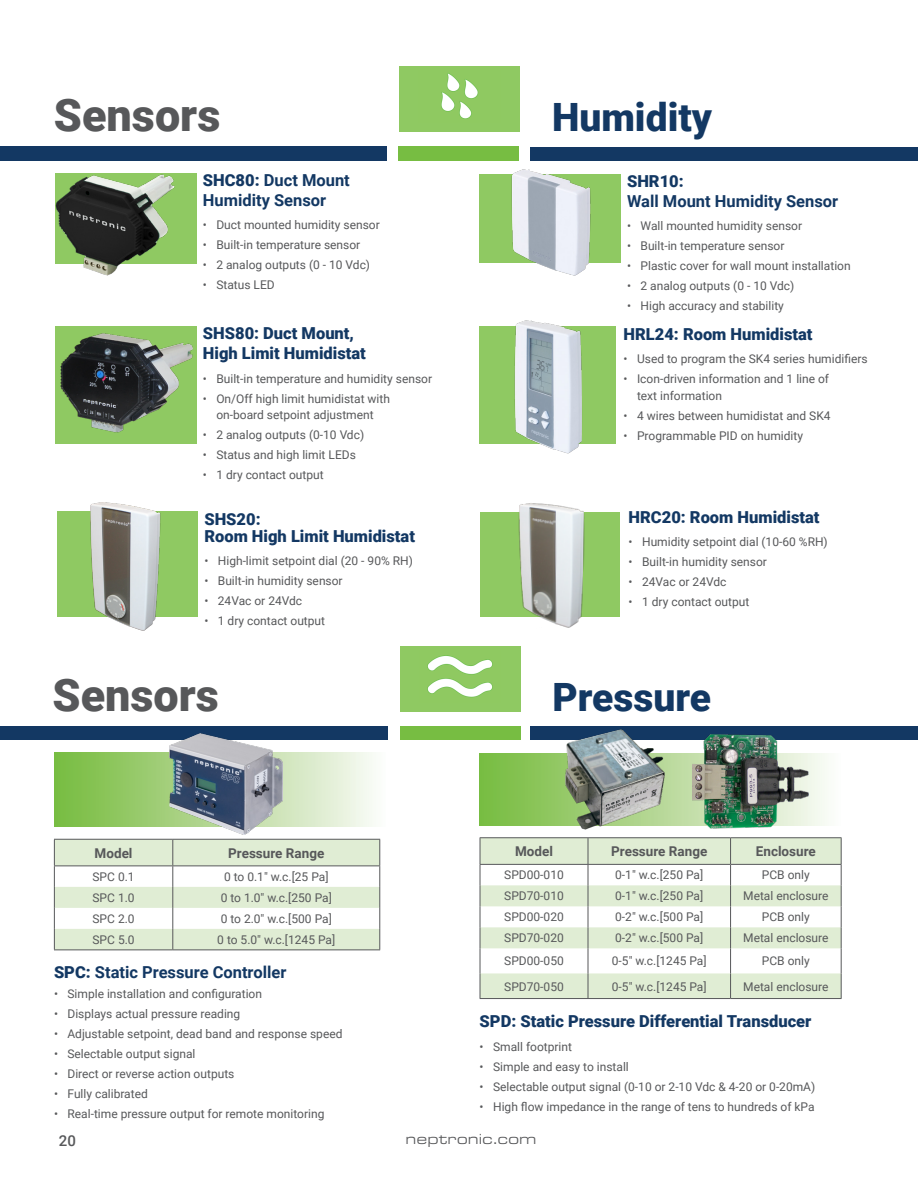
<style>
.page{position:relative;width:918px;height:1188px;background:#fff}
.page>*{position:absolute;margin:0;border:0;box-sizing:border-box;transform-origin:0 0}
.t1{font:900 45px "Roboto";color:#57585a}
.t2{font:900 39px "Roboto";color:#133863}
.t3{font:900 16.5px "Roboto";color:#133863}
.t4{font:700 16.5px "Roboto";color:#133863}
.t5{font:15px "Eurostile Ext";color:#57585a}
.t6{font:500 15px "Roboto";color:#57585a}
.t7{font:700 13.5px "Roboto";color:#57585a}
.t8{font:12px/16.5px "Roboto";color:#57585a}
.s1{font-weight:900}
</style>
<div class="page">
<div style="left:0;top:147px;width:387px;height:14px;background:#133863"></div>
<div style="left:531px;top:147px;width:387px;height:14px;background:#133863"></div>
<div style="left:399px;top:147px;width:120px;height:14px;background:#77bd42"></div>
<hr style="left:54px;top:950px;width:119px;height:1px;background:#57585a">
<svg style="left:54px;top:839px;width:326px;height:111px"></svg>
<hr style="left:173px;top:950px;width:207px;height:1px;background:#57585a">
<hr style="left:480px;top:837px;width:108px;height:1px;background:#57585a">
<hr style="left:588px;top:837px;width:143px;height:1px;background:#57585a">
<hr style="left:731px;top:837px;width:111px;height:1px;background:#57585a">
<svg style="left:480px;top:838px;width:362px;height:161px"></svg>
<hr style="left:731px;top:998px;width:111px;height:1px;background:#57585a">
<div style="left:400px;top:646px;width:120px;height:66px;background:#8fc962"></div>
<img style="left:427px;top:655px;width:66px;height:43px">
<div style="left:399px;top:66px;width:120px;height:66px;background:#8fc962"></div>
<img style="left:441px;top:73px;width:37px;height:46px">
<div style="left:55px;top:173px;width:142px;height:90px;background:#8fc962"></div>
<img style="left:55px;top:174px;width:127px;height:102px">
<div style="left:480px;top:174px;width:141px;height:88px;background:#8fc962"></div>
<img style="left:483px;top:160px;width:132px;height:116px">
<div style="left:480px;top:512px;width:140px;height:104px;background:#8fc962"></div>
<img style="left:509px;top:503px;width:90px;height:125px">
<div style="left:57px;top:511px;width:141px;height:106px;background:#8fc962"></div>
<img style="left:90px;top:502px;width:71px;height:129px">
<div style="left:479px;top:326px;width:137px;height:118px;background:#8fc962"></div>
<img style="left:514px;top:320px;width:68px;height:134px">
<img style="left:55px;top:326px;width:140px;height:118px">
<div style="left:531px;top:727px;width:387px;height:13px;background:#133863"></div>
<div style="left:0;top:727px;width:388px;height:13px;background:#133863"></div>
<div style="left:401px;top:727px;width:120px;height:13px;background:#77bd42"></div>
<svg style="left:54px;top:752px;width:319px;height:75px"></svg>
<svg style="left:480px;top:753px;width:347px;height:72px"></svg>
<img style="left:169px;top:734px;width:113px;height:101px">
<img style="left:693px;top:726px;width:120px;height:103px">
<img style="left:549px;top:726px;width:129px;height:104px">
<p class="t1" style="left:54px;top:84px;width:168px">Sensors</p>
<p class="t2" style="left:552px;top:90px;width:161px">Humidity</p>
<p class="t4" style="left:203px;top:168px;width:149px"><span class="s1">SHC80:</span> Duct Mount</p>
<p class="t4" style="left:203px;top:188px;width:125px">Humidity Sensor</p>
<p class="t8" style="left:203px;top:216px;width:178px">• Duct mounted humidity sensor</p>
<p class="t8" style="left:203px;top:236px;width:159px">• Built-in temperature sensor</p>
<p class="t8" style="left:203px;top:256px;width:169px">• 2 analog outputs (0 - 10 Vdc)</p>
<p class="t8" style="left:203px;top:276px;width:73px">• Status LED</p>
<p class="t3" style="left:627px;top:170px;width:58px">SHR10:</p>
<p class="t4" style="left:627px;top:190px;width:213px">Wall Mount Humidity Sensor</p>
<p class="t8" style="left:627px;top:217px;width:177px">• Wall mounted humidity sensor</p>
<p class="t8" style="left:627px;top:237px;width:159px">• Built-in temperature sensor</p>
<p class="t8" style="left:627px;top:257px;width:225px">• Plastic cover for wall mount installation</p>
<p class="t8" style="left:627px;top:278px;width:169px">• 2 analog outputs (0 - 10 Vdc)</p>
<p class="t8" style="left:627px;top:298px;width:158px">• High accuracy and stability</p>
<p class="t3" style="left:203px;top:322px;width:153px">SHS80: Duct Mount,</p>
<p class="t3" style="left:203px;top:342px;width:165px">High Limit Humidistat</p>
<p class="t8" style="left:203px;top:370px;width:231px">• Built-in temperature and humidity sensor</p>
<p class="t8" style="left:203px;top:390px;width:189px;text-align:center">• On/Off high limit humidistat with on-board setpoint adjustment</p>
<p class="t8" style="left:203px;top:426px;width:163px">• 2 analog outputs (0-10 Vdc)</p>
<p class="t8" style="left:203px;top:446px;width:155px">• Status and high limit LEDs</p>
<p class="t8" style="left:203px;top:466px;width:122px">• 1 dry contact output</p>
<p class="t3" style="left:204px;top:508px;width:58px">SHS20:</p>
<p class="t3" style="left:204px;top:524px;width:212px">Room High Limit Humidistat</p>
<p class="t8" style="left:204px;top:552px;width:210px">• High-limit setpoint dial (20 - 90% RH)</p>
<p class="t8" style="left:204px;top:572px;width:140px">• Built-in humidity sensor</p>
<p class="t8" style="left:204px;top:592px;width:99px">• 24Vac or 24Vdc</p>
<p class="t8" style="left:204px;top:612px;width:122px">• 1 dry contact output</p>
<p class="t3" style="left:624px;top:322px;width:191px">HRL24: Room Humidistat</p>
<p class="t8" style="left:624px;top:350px;width:246px">• Used to program the SK4 series humidifiers</p>
<p class="t8" style="left:637px;top:370px;width:194px;text-indent:-14px">• Icon-driven information and 1 line of text information</p>
<p class="t8" style="left:624px;top:407px;width:209px">• 4 wires between humidistat and SK4</p>
<p class="t8" style="left:624px;top:427px;width:181px">• Programmable PID on humidity</p>
<p class="t3" style="left:629px;top:505px;width:192px">HRC20: Room Humidistat</p>
<p class="t8" style="left:629px;top:533px;width:201px">• Humidity setpoint dial (10-60 %RH)</p>
<p class="t8" style="left:629px;top:553px;width:140px">• Built-in humidity sensor</p>
<p class="t8" style="left:629px;top:573px;width:99px">• 24Vac or 24Vdc</p>
<p class="t8" style="left:629px;top:593px;width:122px">• 1 dry contact output</p>
<p class="t1" style="left:52px;top:664px;width:168px">Sensors</p>
<p class="t2" style="left:552px;top:670px;width:160px">Pressure</p>
<p class="t7" style="left:95px;top:843px;width:39px">Model</p>
<p class="t7" style="left:228px;top:843px;width:98px">Pressure Range</p>
<p class="t8" style="left:93px;top:868px;width:44px">SPC 0.1</p>
<p class="t8" style="left:224px;top:868px;width:106px">0 to 0.1" w.c.[25 Pa]</p>
<p class="t8" style="left:93px;top:889px;width:44px">SPC 1.0</p>
<p class="t8" style="left:221px;top:889px;width:113px">0 to 1.0" w.c.[250 Pa]</p>
<p class="t8" style="left:93px;top:910px;width:44px">SPC 2.0</p>
<p class="t8" style="left:221px;top:910px;width:113px">0 to 2.0" w.c.[500 Pa]</p>
<p class="t8" style="left:93px;top:931px;width:44px">SPC 5.0</p>
<p class="t8" style="left:217px;top:931px;width:119px">0 to 5.0" w.c.[1245 Pa]</p>
<p class="t4" style="left:54px;top:960px;width:234px"><span class="s1">SPC:</span> Static Pressure Controller</p>
<p class="t8" style="left:54px;top:985px;width:210px">• Simple installation and configuration</p>
<p class="t8" style="left:54px;top:1005px;width:188px">• Displays actual pressure reading</p>
<p class="t8" style="left:54px;top:1025px;width:290px">• Adjustable setpoint, dead band and response speed</p>
<p class="t8" style="left:54px;top:1045px;width:143px">• Selectable output signal</p>
<p class="t8" style="left:54px;top:1065px;width:182px">• Direct or reverse action outputs</p>
<p class="t8" style="left:54px;top:1085px;width:95px">• Fully calibrated</p>
<p class="t8" style="left:54px;top:1105px;width:272px">• Real-time pressure output for remote monitoring</p>
<p class="t7" style="left:515px;top:842px;width:39px">Model</p>
<p class="t7" style="left:611px;top:842px;width:98px">Pressure Range</p>
<p class="t7" style="left:756px;top:842px;width:62px">Enclosure</p>
<p class="t8" style="left:504px;top:866px;width:61px">SPD00-010</p>
<p class="t8" style="left:615px;top:866px;width:90px">0-1" w.c.[250 Pa]</p>
<p class="t8" style="left:762px;top:866px;width:49px">PCB only</p>
<p class="t8" style="left:504px;top:887px;width:61px">SPD70-010</p>
<p class="t8" style="left:615px;top:887px;width:90px">0-1" w.c.[250 Pa]</p>
<p class="t8" style="left:743px;top:887px;width:87px">Metal enclosure</p>
<p class="t8" style="left:504px;top:908px;width:61px">SPD00-020</p>
<p class="t8" style="left:615px;top:908px;width:90px">0-2" w.c.[500 Pa]</p>
<p class="t8" style="left:762px;top:908px;width:49px">PCB only</p>
<p class="t8" style="left:504px;top:929px;width:61px">SPD70-020</p>
<p class="t8" style="left:615px;top:929px;width:90px">0-2" w.c.[500 Pa]</p>
<p class="t8" style="left:743px;top:929px;width:87px">Metal enclosure</p>
<p class="t8" style="left:504px;top:952px;width:61px">SPD00-050</p>
<p class="t8" style="left:612px;top:952px;width:96px">0-5" w.c.[1245 Pa]</p>
<p class="t8" style="left:762px;top:952px;width:49px">PCB only</p>
<p class="t8" style="left:504px;top:978px;width:61px">SPD70-050</p>
<p class="t8" style="left:612px;top:978px;width:96px">0-5" w.c.[1245 Pa]</p>
<p class="t8" style="left:743px;top:978px;width:87px">Metal enclosure</p>
<p class="t3" style="left:480px;top:1010px;width:333px">SPD: Static Pressure Differential Transducer</p>
<p class="t8" style="left:480px;top:1038px;width:94px">• Small footprint</p>
<p class="t8" style="left:480px;top:1058px;width:151px">• Simple and easy to install</p>
<p class="t8" style="left:480px;top:1078px;width:337px">• Selectable output signal (0-10 or 2-10 Vdc &amp; 4-20 or 0-20mA)</p>
<p class="t8" style="left:480px;top:1098px;width:336px">• High flow impedance in the range of tens to hundreds of kPa</p>
<p class="t6" style="left:59px;top:1130px;width:19px">20</p>
<p class="t5" style="left:406px;top:1129px;width:133px">neptronic.com</p>
</div>
